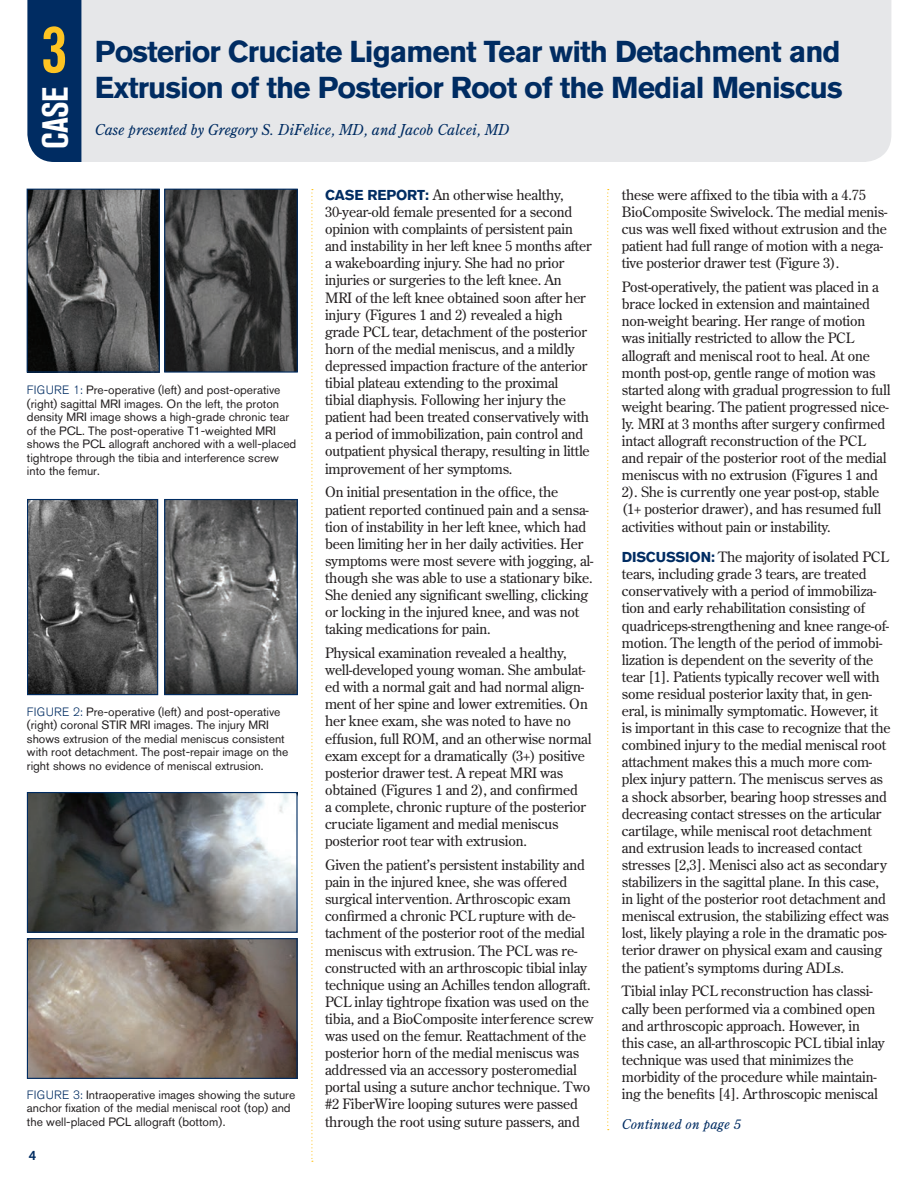
<style>
.page{position:relative;width:918px;height:1188px;background:#fff}
.page>*{position:absolute;margin:0;border:0;box-sizing:border-box;transform-origin:0 0}
.t1{font:63px "Trade Gothic LT Std Bd Cn 20";color:#fec422}
.t2{font:700 condensed 36px "Akzidenz Grotesk BQ";color:#fff}
.t3{font:700 30px/36px "Akzidenz Grotesk BQ";letter-spacing:-.03em;color:#002c62}
.t4{font:italic 15px "Century Old Style Std";color:#002c62}
.body_copy_final{font:14.25px/17.1px "Century Old Style Std";letter-spacing:-.01em;color:#231f20}
.body_copy_final-2{font:italic 13.5px "Century Old Style Std";letter-spacing:.01em;color:#002c62}
.t5{font:500 13.5px "Akzidenz Grotesk BQ";color:#002c62}
.body_copy_final-3{font:12px/13.5px "Akzidenz Grotesk BQ";color:#231f20}
.s1{font-weight:300;color:#002c62}
.s2{font-family:"Akzidenz Grotesk BQ";font-weight:700;color:#002c62}
</style>
<div class="page">
<div style="left:81px;top:0;width:810px;height:162px;background:#e6e7e9"></div>
<div style="left:27px;top:0;width:54px;height:162px;background:#002c62"></div>
<svg style="left:311px;top:189px;width:2px;height:973px"></svg>
<svg style="left:607px;top:189px;width:2px;height:941px"></svg>
<img style="left:29px;top:191px;width:129px;height:180px">
<div style="left:27px;top:189px;width:133px;height:184px;border:1px solid #002c62"></div>
<img style="left:166px;top:191px;width:130px;height:180px">
<div style="left:164px;top:189px;width:134px;height:184px;border:1px solid #002c62"></div>
<img style="left:29px;top:501px;width:127px;height:192px">
<div style="left:27px;top:499px;width:131px;height:196px;border:1px solid #002c62"></div>
<img style="left:166px;top:501px;width:130px;height:192px">
<div style="left:164px;top:499px;width:134px;height:196px;border:1px solid #002c62"></div>
<img style="left:29px;top:794px;width:267px;height:137px">
<div style="left:27px;top:792px;width:271px;height:141px;border:1px solid #002c62"></div>
<img style="left:29px;top:940px;width:267px;height:137px">
<div style="left:27px;top:938px;width:271px;height:141px;border:1px solid #002c62"></div>
<p class="t1" style="left:40px;top:12px;width:29px">3</p>
<p class="t2" style="left:35px;top:149px;width:64px;rotate:-90deg">CASE</p>
<p class="t3" style="left:95px;top:33px;width:749px">Posterior Cruciate Ligament Tear with Detachment and<br>Extrusion of the Posterior Root of the Medial Meniscus</p>
<p class="t4" style="left:95px;top:121px;width:416px">Case presented by Gregory S. DiFelice, MD, and Jacob Calcei, MD</p>
<p class="body_copy_final-3" style="left:27px;top:383px;width:271px"><span class="s1">FIGURE 1:</span> Pre-operative (left) and post-operative (right) sagittal MRI images. On the left, the proton density MRI image shows a high-grade chronic tear of the PCL. The post-operative T1-weighted MRI shows the PCL allograft anchored with a well-placed tightrope through the tibia and interference screw into the femur.</p>
<p class="body_copy_final-3" style="left:27px;top:705px;width:263px"><span class="s1">FIGURE 2:</span> Pre-operative (left) and post-operative (right) coronal STIR MRI images. The injury MRI shows extrusion of the medial meniscus consistent with root detachment. The post-repair image on the right shows no evidence of meniscal extrusion.</p>
<p class="body_copy_final-3" style="left:27px;top:1088px;width:270px"><span class="s1">FIGURE 3:</span> Intraoperative images showing the suture anchor fixation of the medial meniscal root (top) and the well-placed PCL allograft (bottom).</p>
<p class="t5" style="left:29px;top:1147px;width:9px">4</p>
<p class="body_copy_final" style="left:325px;top:186px;width:268px"><span class="s2">CASE REPORT:</span> An otherwise healthy, 30-year-old female presented for a second opinion with complaints of persistent pain and instability in her left knee 5 months after a wakeboarding injury. She had no prior injuries or surgeries to the left knee. An MRI of the left knee obtained soon after her injury (Figures 1 and 2) revealed a high grade PCL tear, detachment of the posterior horn of the medial meniscus, and a mildly depressed impaction fracture of the anterior tibial plateau extending to the proximal<br>tibial diaphysis. Following her injury the patient had been treated conservatively with a period of immobilization, pain control and outpatient physical therapy, resulting in little improvement of her symptoms.</p>
<p class="body_copy_final" style="left:325px;top:483px;width:270px">On initial presentation in the office, the patient reported continued pain and a sensa&shy;tion of instability in her left knee, which had been limiting her in her daily activities. Her symptoms were most severe with jogging, al&shy;though she was able to use a stationary bike.<br>She denied any significant swelling, clicking or locking in the injured knee, and was not taking medications for pain.</p>
<p class="body_copy_final" style="left:325px;top:644px;width:268px">Physical examination revealed a healthy, well-developed young woman. She ambulat&shy;ed with a normal gait and had normal align&shy;ment of her spine and lower extremities. On her knee exam, she was noted to have no effusion, full ROM, and an otherwise normal exam except for a dramatically (3+) positive posterior drawer test. A repeat MRI was obtained (Figures 1 and 2), and confirmed<br>a complete, chronic rupture of the posterior cruciate ligament and medial meniscus posterior root tear with extrusion.</p>
<p class="body_copy_final" style="left:325px;top:856px;width:270px">Given the patient’s persistent instability and pain in the injured knee, she was offered surgical intervention. Arthroscopic exam confirmed a chronic PCL rupture with de&shy;tachment of the posterior root of the medial meniscus with extrusion. The PCL was re&shy;constructed with an arthroscopic tibial inlay technique using an Achilles tendon allograft.<br>PCL inlay tightrope fixation was used on the tibia, and a BioComposite interference screw was used on the femur. Reattachment of the posterior horn of the medial meniscus was addressed via an accessory posteromedial portal using a suture anchor technique. Two #2 FiberWire looping sutures were passed through the root using suture passers, and</p>
<p class="body_copy_final" style="left:622px;top:186px;width:267px">these were affixed to the tibia with a 4.75<br>BioComposite Swivelock. The medial menis&shy;cus was well fixed without extrusion and the patient had full range of motion with a nega&shy;tive posterior drawer test (Figure 3).</p>
<p class="body_copy_final" style="left:622px;top:278px;width:270px">Post-operatively, the patient was placed in a brace locked in extension and maintained non-weight bearing. Her range of motion was initially restricted to allow the PCL allograft and meniscal root to heal. At one month post-op, gentle range of motion was started along with gradual progression to full weight bearing. The patient progressed nice&shy;ly. MRI at 3 months after surgery confirmed intact allograft reconstruction of the PCL and repair of the posterior root of the medial meniscus with no extrusion (Figures 1 and 2). She is currently one year post-op, stable (1+ posterior drawer), and has resumed full activities without pain or instability.</p>
<p class="body_copy_final" style="left:622px;top:548px;width:270px"><span class="s2">DISCUSSION:</span> The majority of isolated PCL tears, including grade 3 tears, are treated conservatively with a period of immobiliza&shy;tion and early rehabilitation consisting of quadriceps-strengthening and knee range-of&shy;motion. The length of the period of immobi&shy;lization is dependent on the severity of the tear [1]. Patients typically recover well with some residual posterior laxity that, in gen&shy;eral, is minimally symptomatic. However, it is important in this case to recognize that the combined injury to the medial meniscal root attachment makes this a much more com&shy;plex injury pattern. The meniscus serves as a shock absorber, bearing hoop stresses and decreasing contact stresses on the articular cartilage, while meniscal root detachment and extrusion leads to increased contact stresses [2,3]. Menisci also act as secondary stabilizers in the sagittal plane. In this case, in light of the posterior root detachment and meniscal extrusion, the stabilizing effect was lost, likely playing a role in the dramatic pos&shy;terior drawer on physical exam and causing the patient’s symptoms during ADLs.</p>
<p class="body_copy_final" style="left:622px;top:983px;width:265px">Tibial inlay PCL reconstruction has classi&shy;cally been performed via a combined open and arthroscopic approach. However, in this case, an all-arthroscopic PCL tibial inlay technique was used that minimizes the morbidity of the procedure while maintain&shy;ing the benefits [4]. Arthroscopic meniscal</p>
<p class="body_copy_final-2" style="left:622px;top:1115px;width:121px">Continued on page 5</p>
</div>
